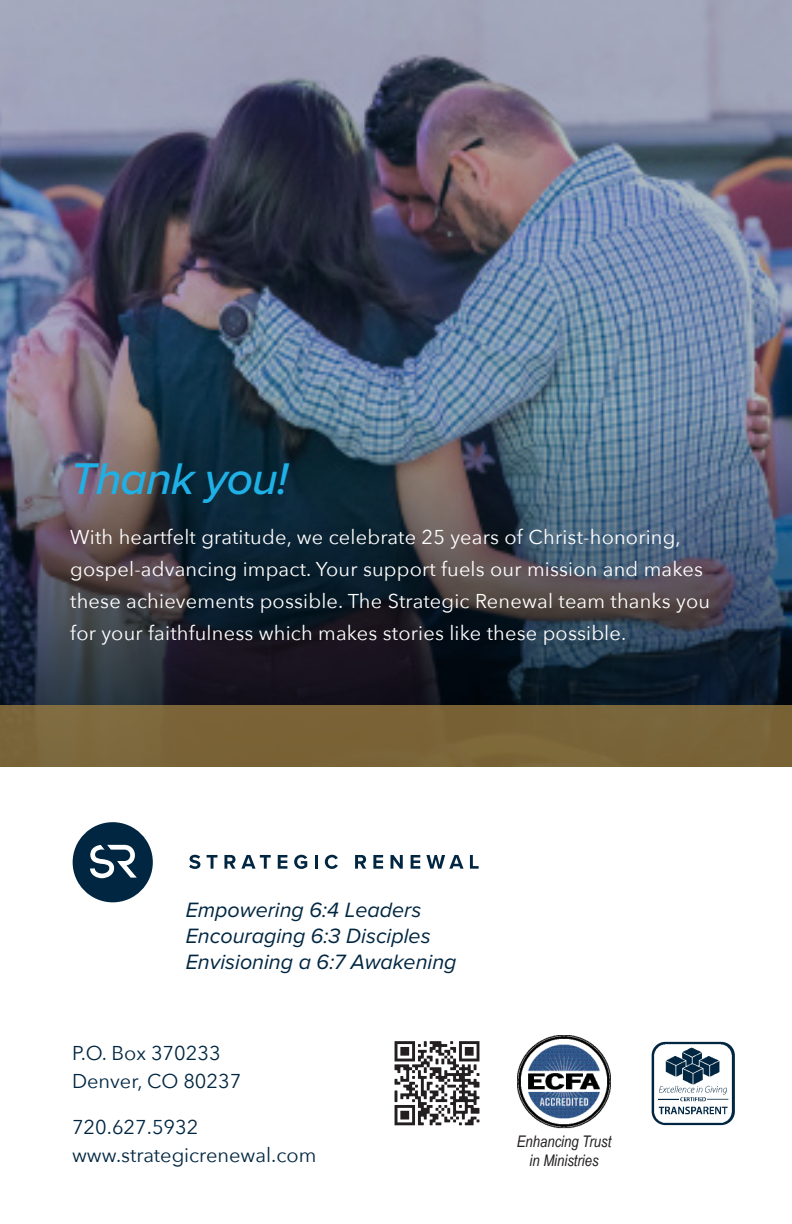
<style>
.page{position:relative;width:792px;height:1224px;background:#fff}
.page>*{position:absolute;margin:0;border:0;box-sizing:border-box;transform-origin:0 0}
.t1{font:italic 500 46px "Proxima Nova";letter-spacing:-.02em;color:#1fb0e6}
.t2{font:italic 21.6px "Proxima Nova";color:#002641}
.t3{font:20px/32px "Avenir Next";letter-spacing:.01em;color:#fff}
.t4{font:20px/28px "Avenir Next";color:#002641}
.t5{font:italic 16px "Arial Narrow";color:#231f20}
</style>
<div class="page">
<img style="left:0;top:0;width:792px;height:410px">
<img style="left:0;top:410px;width:792px;height:295px">
<div style="left:0;top:705px;width:792px;height:62px;background:#7a6337"></div>
<img style="left:652px;top:1042px;width:83px;height:83px">
<img style="left:518px;top:1035px;width:92px;height:94px">
<img style="left:394px;top:1041px;width:86px;height:85px">
<svg style="left:189px;top:855px;width:11px;height:14px"></svg>
<svg style="left:207px;top:855px;width:10px;height:14px"></svg>
<svg style="left:224px;top:855px;width:47px;height:14px"></svg>
<svg style="left:278px;top:855px;width:9px;height:14px"></svg>
<svg style="left:294px;top:855px;width:13px;height:14px"></svg>
<hr style="left:315px;top:855px;width:3px;height:14px;background:#002641">
<svg style="left:325px;top:855px;width:13px;height:14px"></svg>
<svg style="left:355px;top:855px;width:11px;height:14px"></svg>
<svg style="left:373px;top:855px;width:10px;height:14px"></svg>
<svg style="left:391px;top:855px;width:12px;height:14px"></svg>
<svg style="left:411px;top:855px;width:9px;height:14px"></svg>
<svg style="left:426px;top:855px;width:38px;height:14px"></svg>
<svg style="left:470px;top:855px;width:9px;height:14px"></svg>
<svg style="left:73px;top:822px;width:80px;height:80px"></svg>
<p class="t1" style="left:70px;top:445px;width:219px">Thank you!</p>
<p class="t3" style="left:70px;top:521px;width:641px">With heartfelt gratitude, we celebrate 25 years of Christ-honoring, gospel-advancing impact. Your support fuels our mission and makes these achievements possible. The Strategic Renewal team thanks you for your faithfulness which makes stories like these possible.</p>
<p class="t2" style="left:186px;top:894px;width:237px">Empowering 6:4 Leaders</p>
<p class="t2" style="left:186px;top:920px;width:247px">Encouraging 6:3 Disciples</p>
<p class="t2" style="left:186px;top:946px;width:272px">Envisioning a 6:7 Awakening</p>
<p class="t4" style="left:72px;top:1038px;width:150px">P.O. Box 370233</p>
<p class="t4" style="left:72px;top:1066px;width:171px">Denver, CO 80237</p>
<p class="t4" style="left:72px;top:1112px;width:246px">720.627.5932 www.strategicrenewal.com</p>
<p class="t5" style="left:517px;top:1130px;width:96px">Enhancing Trust</p>
<p class="t5" style="left:529px;top:1149px;width:71px">in Ministries</p>
</div>
